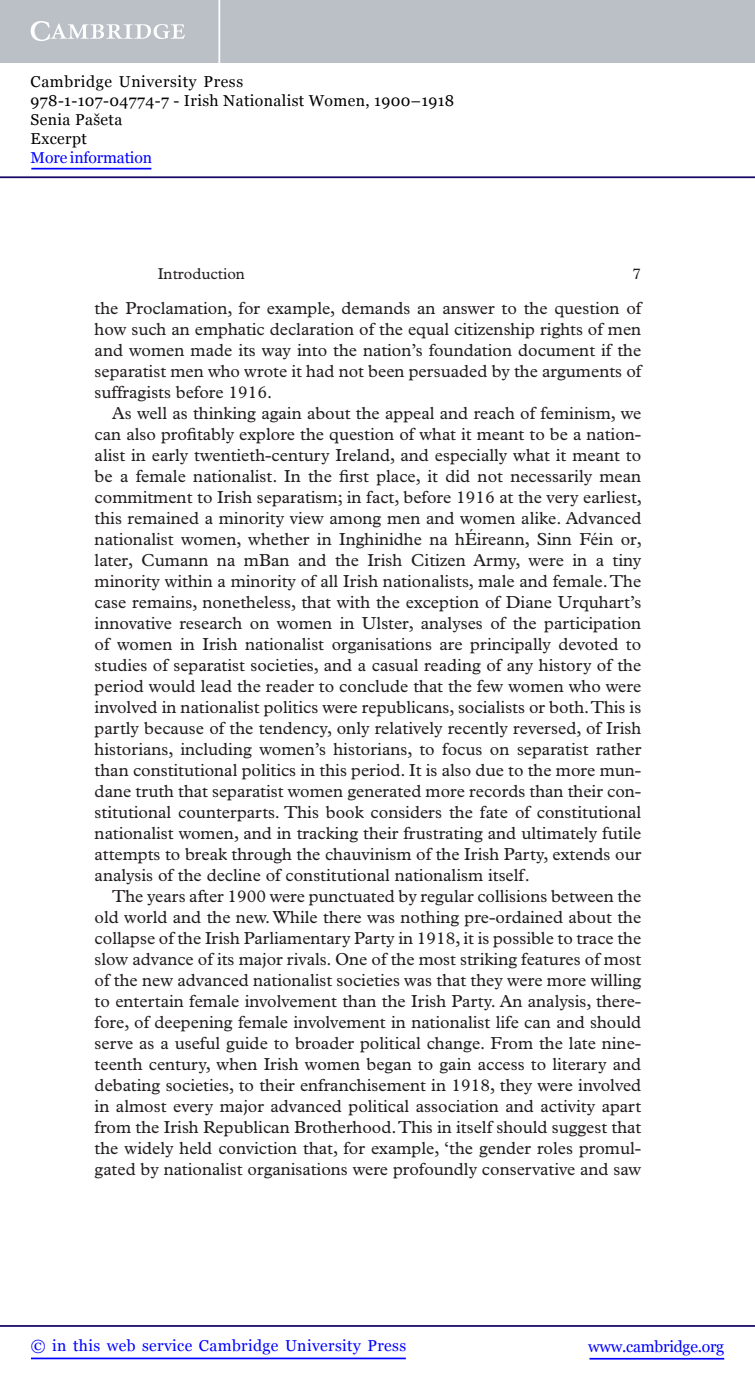
<style>
.page{position:relative;width:755px;height:1385px;background:#fff}
.page>*{position:absolute;margin:0;border:0;box-sizing:border-box;transform-origin:0 0}
.t1{font:17.5px/21px "Plantin Std";color:#231f20;text-align:justify}
.t2{font:15.75px/18.9px "Georgia";letter-spacing:.025em;color:#000}
.t3{font:15.75px "Georgia";letter-spacing:.025em;color:#00f}
.t4{font:15.75px "Georgia";letter-spacing:-.015em;color:#00f}
.t5{font:15.75px "Georgia";letter-spacing:-.01em;color:#00f}
.t6{font:15.75px "Plantin Std";color:#231f20}
</style>
<div class="page">
<hr style="left:589px;top:1358px;width:134px;height:1px;background:#00f">
<hr style="left:0;top:1325px;width:754px;height:2px;background:#150666">
<hr style="left:31px;top:1357px;width:374px;height:2px;background:#00f">
<div style="left:0;top:0;width:754px;height:63px;background:#bac0c6"></div>
<svg style="left:31px;top:21px;width:154px;height:20px"></svg>
<hr style="left:218px;top:0;width:2px;height:63px;background:#fff">
<hr style="left:0;top:176px;width:754px;height:2px;background:#150666">
<hr style="left:31px;top:168px;width:120px;height:1px;background:#00f">
<p class="t2" style="left:31px;top:72px;width:425px">Cambridge University Press<br>978-1-107-04774-7 - Irish Nationalist Women, 1900–1918<br>Senia Pašeta<br>Excerpt</p>
<p class="t5" style="left:31px;top:148px;width:123px">More information</p>
<p class="t6" style="left:158px;top:268px;width:89px">Introduction</p>
<p class="t6" style="left:632px;top:268px;width:10px">7</p>
<p class="t1" style="left:95px;top:299px;width:548px">the Proclamation, for example, demands an answer to the question of how such an emphatic declaration of the equal citizenship rights of men and women made its way into the nation’s foundation document if the separatist men who wrote it had not been persuaded by the arguments of suffragists before 1916.</p>
<p class="t1" style="left:95px;top:404px;width:548px;text-indent:18px">As well as thinking again about the appeal and reach of feminism, we can also profitably explore the question of what it meant to be a nation&shy;alist in early twentieth-century Ireland, and especially what it meant to be a female nationalist. In the first place, it did not necessarily mean commitment to Irish separatism; in fact, before 1916 at the very earliest, this remained a minority view among men and women alike. Advanced nationalist women, whether in Inghinidhe na h É ireann , Sinn F é in or, later, Cumann na mBan and the Irish Citizen Army , were in a tiny minority within a minority of all Irish nationalists, male and female. The case remains, nonetheless, that with the exception of Diane Urquhart’s innovative research on women in Ulster, analyses of the participation of women in Irish nationalist organisations are principally devoted to studies of separatist societies, and a casual reading of any history of the period would lead the reader to conclude that the few women who were involved in nationalist politics were republicans, socialists or both. This is partly because of the tendency, only relatively recently reversed, of Irish historians, including women’s historians, to focus on separatist rather than constitutional politics in this period. It is also due to the more mun&shy;dane truth that separatist women generated more records than their con&shy;stitutional counterparts. This book considers the fate of constitutional nationalist women, and in tracking their frustrating and ultimately futile attempts to break through the chauvinism of the Irish Party , extends our analysis of the decline of constitutional nationalism itself.</p>
<p class="t1" style="left:95px;top:887px;width:548px;text-indent:18px">The years after 1900 were punctuated by regular collisions between the old world and the new. While there was nothing pre-ordained about the collapse of the Irish Parliamentary Party in 1918, it is possible to trace the slow advance of its major rivals. One of the most striking features of most of the new advanced nationalist societies was that they were more willing to entertain female involvement than the Irish Party. An analysis, there&shy;fore, of deepening female involvement in nationalist life can and should serve as a useful guide to broader political change. From the late nine&shy;teenth century, when Irish women began to gain access to literary and debating societies, to their enfranchisement in 1918, they were involved in almost every major advanced political association and activity apart from the Irish Republican Brotherhood. This in itself should suggest that the widely held conviction that, for example, ‘the gender roles promul&shy;gated by nationalist organisations were profoundly conservative and saw</p>
<p class="t3" style="left:31px;top:1337px;width:376px">© in this web service Cambridge University Press</p>
<p class="t4" style="left:587px;top:1337px;width:137px">www.cambridge.org</p>
</div>
